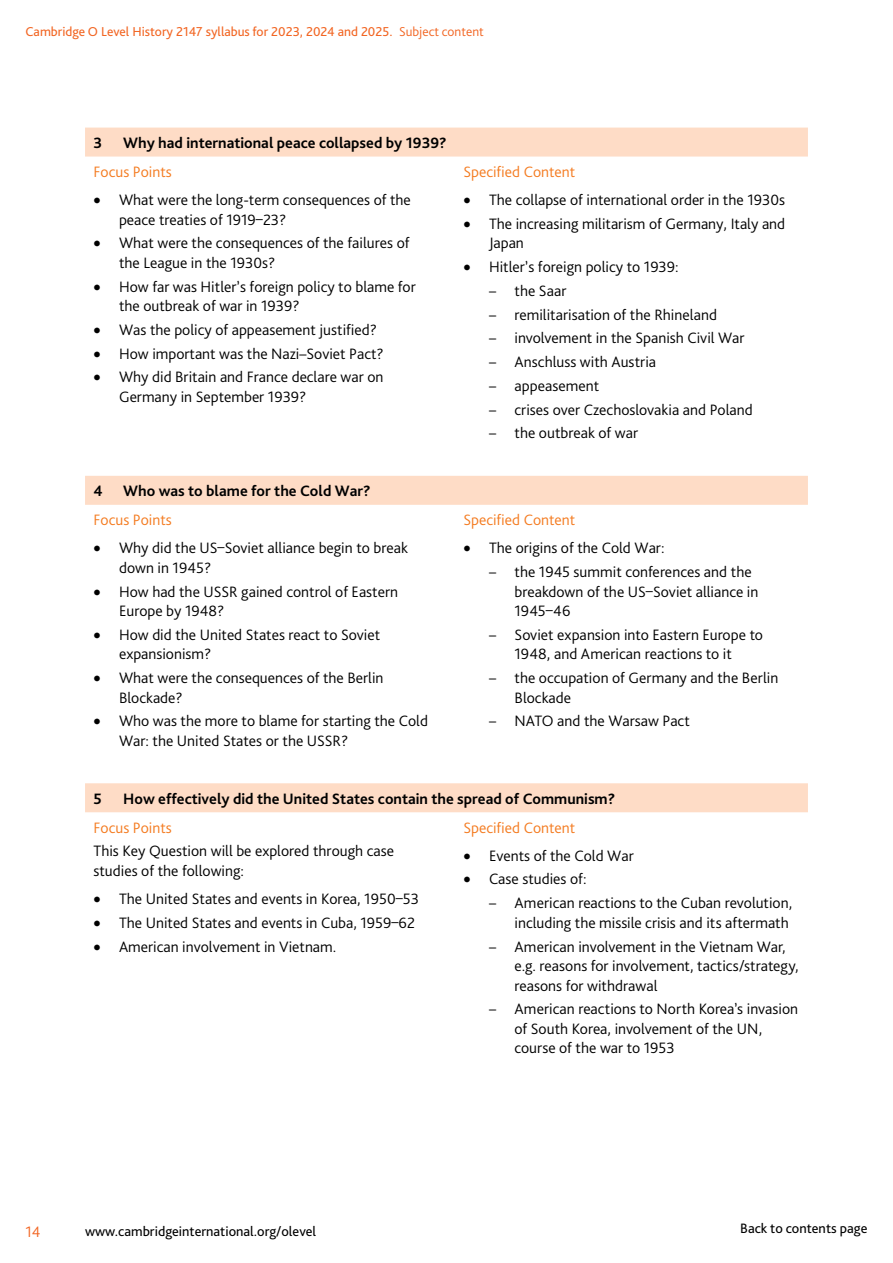
<style>
.page{position:relative;width:893px;height:1263px;background:#fff}
.page>*{position:absolute;margin:0;border:0;box-sizing:border-box;transform-origin:0 0}
.t1{font:300 15.75px/19.5px "Bliss Pro";color:#000}
.t2{font:700 15.75px "Bliss Pro";color:#000}
.t3{font:300 15.75px "Bliss Pro";color:#f47b20}
.t4{font:300 15.75px "Bliss Pro";color:#f26522}
.t5{font:14.25px "Bliss Pro";color:#000}
.t6{font:13.5px "Bliss Pro";color:#f26522}
.s1{font-weight:300}
</style>
<div class="page">
<svg style="left:85px;top:128px;width:723px;height:684px"></svg>
<p class="t6" style="left:26px;top:23px;width:460px">Cambridge O Level History 2147 syllabus for 2023, 2024 and 2025. <span class="s1">Subject content</span></p>
<p class="t2" style="left:94px;top:133px;width:10px">3</p>
<p class="t2" style="left:123px;top:133px;width:325px">Why had international peace collapsed by 1939?</p>
<p class="t3" style="left:94px;top:162px;width:80px">Focus Points</p>
<p class="t1" style="left:119px;top:190px;width:293px;text-indent:-26px">• What were the long-term consequences of the peace treaties of 1919–23?</p>
<p class="t1" style="left:119px;top:233px;width:292px;text-indent:-26px">• What were the consequences of the failures of the League in the 1930s?</p>
<p class="t1" style="left:119px;top:276px;width:298px;text-indent:-26px">• How far was Hitler’s foreign policy to blame for the outbreak of war in 1939?</p>
<p class="t1" style="left:94px;top:320px;width:285px">• Was the policy of appeasement justified?</p>
<p class="t1" style="left:94px;top:343px;width:292px">• How important was the Nazi–Soviet Pact?</p>
<p class="t1" style="left:119px;top:367px;width:266px;text-indent:-26px">• Why did Britain and France declare war on<br>Germany in September 1939?</p>
<p class="t3" style="left:463px;top:162px;width:113px">Specified Content</p>
<p class="t1" style="left:463px;top:190px;width:323px">• The collapse of international order in the 1930s</p>
<p class="t1" style="left:489px;top:214px;width:298px;text-indent:-26px">• The increasing militarism of Germany, Italy and<br>Japan</p>
<p class="t1" style="left:463px;top:257px;width:217px">• Hitler’s foreign policy to 1939:</p>
<p class="t1" style="left:489px;top:281px;width:79px">– the Saar</p>
<p class="t1" style="left:489px;top:304px;width:230px">– remilitarisation of the Rhineland</p>
<p class="t1" style="left:489px;top:328px;width:257px">– involvement in the Spanish Civil War</p>
<p class="t1" style="left:489px;top:352px;width:169px">– Anschluss with Austria</p>
<p class="t1" style="left:489px;top:376px;width:112px">– appeasement</p>
<p class="t1" style="left:489px;top:399px;width:265px">– crises over Czechoslovakia and Poland</p>
<p class="t1" style="left:489px;top:423px;width:151px">– the outbreak of war</p>
<p class="t2" style="left:94px;top:481px;width:11px">4</p>
<p class="t2" style="left:123px;top:481px;width:249px">Who was to blame for the Cold War?</p>
<p class="t3" style="left:94px;top:510px;width:80px">Focus Points</p>
<p class="t1" style="left:119px;top:538px;width:290px;text-indent:-26px">• Why did the US–Soviet alliance begin to break down in 1945?</p>
<p class="t1" style="left:119px;top:581px;width:280px;text-indent:-26px">• How had the USSR gained control of Eastern<br>Europe by 1948?</p>
<p class="t1" style="left:119px;top:625px;width:263px;text-indent:-26px">• How did the United States react to Soviet expansionism?</p>
<p class="t1" style="left:119px;top:668px;width:266px;text-indent:-26px">• What were the consequences of the Berlin<br>Blockade?</p>
<p class="t1" style="left:119px;top:711px;width:310px;text-indent:-26px">• Who was the more to blame for starting the Cold<br>War: the United States or the USSR?</p>
<p class="t3" style="left:463px;top:510px;width:113px">Specified Content</p>
<p class="t1" style="left:463px;top:538px;width:202px">• The origins of the Cold War:</p>
<p class="t1" style="left:514px;top:562px;width:245px;text-indent:-26px">– the 1945 summit conferences and the breakdown of the US–Soviet alliance in<br>1945–46</p>
<p class="t1" style="left:489px;top:625px;width:276px;text-align:center">– Soviet expansion into Eastern Europe to<br>1948, and American reactions to it</p>
<p class="t1" style="left:514px;top:668px;width:265px;text-indent:-26px">– the occupation of Germany and the Berlin<br>Blockade</p>
<p class="t1" style="left:489px;top:711px;width:203px">– NATO and the Warsaw Pact</p>
<p class="t2" style="left:94px;top:789px;width:10px">5</p>
<p class="t2" style="left:123px;top:789px;width:493px">How effectively did the United States contain the spread of Communism?</p>
<p class="t3" style="left:94px;top:818px;width:80px">Focus Points</p>
<p class="t1" style="left:94px;top:841px;width:302px">This Key Question will be explored through case studies of the following:</p>
<p class="t1" style="left:94px;top:889px;width:327px">• The United States and events in Korea, 1950–53</p>
<p class="t1" style="left:94px;top:913px;width:323px">• The United States and events in Cuba, 1959–62</p>
<p class="t1" style="left:94px;top:936px;width:244px">• American involvement in Vietnam.</p>
<p class="t3" style="left:463px;top:818px;width:113px">Specified Content</p>
<p class="t1" style="left:463px;top:846px;width:172px">• Events of the Cold War</p>
<p class="t1" style="left:463px;top:869px;width:125px">• Case studies of:</p>
<p class="t1" style="left:489px;top:893px;width:305px;text-align:right">– American reactions to the Cuban revolution, including the missile crisis and its aftermath</p>
<p class="t1" style="left:514px;top:936px;width:286px;text-indent:-26px">– American involvement in the Vietnam War, e.g. reasons for involvement, tactics/strategy, reasons for withdrawal</p>
<p class="t1" style="left:514px;top:999px;width:285px;text-indent:-26px">– American reactions to North Korea’s invasion of South Korea, involvement of the UN, course of the war to 1953</p>
<p class="t4" style="left:26px;top:1222px;width:17px">14</p>
<p class="t5" style="left:85px;top:1222px;width:233px">www.cambridgeinternational.org/olevel</p>
<p class="t5" style="left:740px;top:1219px;width:129px">Back to contents page</p>
</div>
